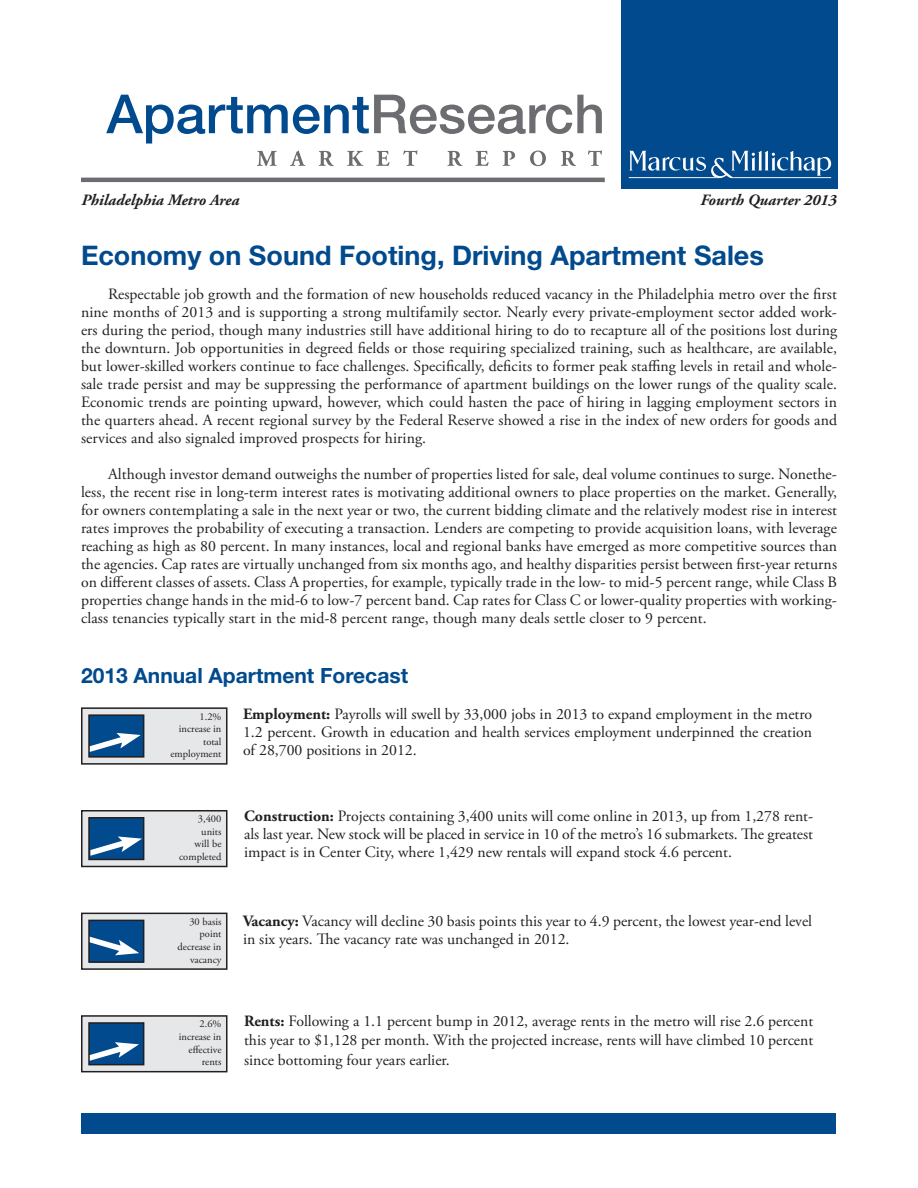
<style>
.page{position:relative;width:918px;height:1188px;background:#fff}
.page>*{position:absolute;margin:0;border:0;box-sizing:border-box;transform-origin:0 0}
.t1{font:700 27px "Helvetica Neue LT Std";color:#004a8d}
.t2{font:700 21px "Helvetica Neue LT Std";color:#004a8d}
.t3{font:15.75px/18px "Adobe Garamond Pro";color:#231f20;text-align:justify}
.t4{font:italic 700 15.75px "Adobe Garamond Pro";color:#231f20}
.t5{font:10.5px "Adobe Garamond Pro";color:#231f20}
.s1{font-weight:700}
</style>
<div class="page">
<div style="left:621px;top:0;width:216px;height:189px;background:#004a8d"></div>
<svg style="left:629px;top:151px;width:203px;height:27px"></svg>
<hr style="left:81px;top:178px;width:524px;height:4px;background:#6c6d70">
<svg style="left:257px;top:151px;width:20px;height:15px"></svg>
<svg style="left:290px;top:151px;width:15px;height:15px"></svg>
<svg style="left:319px;top:151px;width:15px;height:15px"></svg>
<svg style="left:347px;top:151px;width:16px;height:15px"></svg>
<svg style="left:376px;top:151px;width:14px;height:15px"></svg>
<svg style="left:403px;top:150px;width:15px;height:16px"></svg>
<svg style="left:447px;top:151px;width:15px;height:15px"></svg>
<svg style="left:475px;top:151px;width:14px;height:15px"></svg>
<svg style="left:503px;top:151px;width:12px;height:15px"></svg>
<svg style="left:530px;top:151px;width:16px;height:15px"></svg>
<svg style="left:561px;top:151px;width:15px;height:15px"></svg>
<svg style="left:588px;top:150px;width:14px;height:16px"></svg>
<svg style="left:106px;top:95px;width:496px;height:49px"></svg>
<div style="left:82px;top:1113px;width:754px;height:20px;background:#004a8d"></div>
<div style="left:82px;top:708px;width:145px;height:56px;background:#e6e7e9"></div>
<div style="left:81px;top:707px;width:146px;height:58px;border:2px solid #231f20"></div>
<svg style="left:91px;top:717px;width:50px;height:38px;background:#2b69a0"></svg>
<div style="left:88px;top:714px;width:56px;height:44px;border:2px solid #231f20"></div>
<div style="left:82px;top:811px;width:145px;height:55px;background:#e6e7e9"></div>
<div style="left:81px;top:810px;width:146px;height:57px;border:2px solid #231f20"></div>
<svg style="left:91px;top:820px;width:50px;height:37px;background:#2d6aa1"></svg>
<div style="left:88px;top:817px;width:56px;height:43px;border:2px solid #231f20"></div>
<div style="left:82px;top:913px;width:145px;height:56px;background:#e6e7e9"></div>
<div style="left:81px;top:913px;width:146px;height:57px;border:2px solid #231f20"></div>
<svg style="left:91px;top:923px;width:50px;height:37px;background:#2b69a0"></svg>
<div style="left:88px;top:920px;width:56px;height:43px;border:2px solid #231f20"></div>
<div style="left:82px;top:1016px;width:145px;height:56px;background:#e6e7e9"></div>
<div style="left:81px;top:1015px;width:146px;height:57px;border:2px solid #231f20"></div>
<svg style="left:91px;top:1025px;width:50px;height:37px;background:#2b68a0"></svg>
<div style="left:88px;top:1022px;width:56px;height:43px;border:2px solid #231f20"></div>
<p class="t4" style="left:81px;top:191px;width:160px">Philadelphia Metro Area</p>
<p class="t4" style="left:700px;top:191px;width:138px">Fourth Quarter 2013</p>
<p class="t1" style="left:81px;top:238px;width:684px">Economy on Sound Footing, Driving Apartment Sales</p>
<p class="t3" style="left:81px;top:285px;width:758px;text-indent:27px">Respectable job growth and the formation of new households reduced vacancy in the Philadelphia metro over the first nine months of 2013 and is supporting a strong multifamily sector. Nearly every private-employment sector added work&shy;ers during the period, though many industries still have additional hiring to do to recapture all of the positions lost during the downturn. Job opportunities in degreed fields or those requiring specialized training, such as healthcare, are available, but lower-skilled workers continue to face challenges. Specifically, deficits to former peak staffing levels in retail and whole&shy;sale trade persist and may be suppressing the performance of apartment buildings on the lower rungs of the quality scale.<br>Economic trends are pointing upward, however, which could hasten the pace of hiring in lagging employment sectors in the quarters ahead. A recent regional survey by the Federal Reserve showed a rise in the index of new orders for goods and services and also signaled improved prospects for hiring.</p>
<p class="t3" style="left:81px;top:465px;width:758px;text-indent:27px">Although investor demand outweighs the number of properties listed for sale, deal volume continues to surge. Nonethe&shy;less, the recent rise in long-term interest rates is motivating additional owners to place properties on the market. Generally, for owners contemplating a sale in the next year or two, the current bidding climate and the relatively modest rise in interest rates improves the probability of executing a transaction. Lenders are competing to provide acquisition loans, with leverage reaching as high as 80 percent. In many instances, local and regional banks have emerged as more competitive sources than the agencies. Cap rates are virtually unchanged from six months ago, and healthy disparities persist between first-year returns on different classes of assets. Class A properties, for example, typically trade in the low- to mid-5 percent range, while Class B properties change hands in the mid-6 to low-7 percent band. Cap rates for Class C or lower-quality properties with working&shy;class tenancies typically start in the mid-8 percent range, though many deals settle closer to 9 percent.</p>
<p class="t2" style="left:81px;top:663px;width:329px">2013 Annual Apartment Forecast</p>
<p class="t5" style="left:200px;top:710px;width:23px">1.2%</p>
<p class="t5" style="left:179px;top:722px;width:44px">increase in</p>
<p class="t5" style="left:203px;top:735px;width:20px">total</p>
<p class="t5" style="left:170px;top:748px;width:53px">employment</p>
<p class="t3" style="left:243px;top:706px;width:571px"><span class="s1">Employment:</span> Payrolls will swell by 33,000 jobs in 2013 to expand employment in the metro 1.2 percent. Growth in education and health services employment underpinned the creation of 28,700 positions in 2012.</p>
<p class="t5" style="left:198px;top:812px;width:25px">3,400</p>
<p class="t5" style="left:201px;top:825px;width:22px">units</p>
<p class="t5" style="left:195px;top:838px;width:28px">will be</p>
<p class="t5" style="left:179px;top:850px;width:44px">completed</p>
<p class="t3" style="left:244px;top:808px;width:571px"><span class="s1">Construction:</span> Projects containing 3,400 units will come online in 2013, up from 1,278 rent&shy;als last year. New stock will be placed in service in 10 of the metro’s 16 submarkets. The greatest impact is in Center City, where 1,429 new rentals will expand stock 4.6 percent.</p>
<p class="t5" style="left:189px;top:915px;width:34px">30 basis</p>
<p class="t5" style="left:200px;top:928px;width:23px">point</p>
<p class="t5" style="left:178px;top:940px;width:45px">decrease in</p>
<p class="t5" style="left:190px;top:953px;width:33px">vacancy</p>
<p class="t5" style="left:200px;top:1018px;width:23px">2.6%</p>
<p class="t5" style="left:179px;top:1030px;width:44px">increase in</p>
<p class="t5" style="left:189px;top:1043px;width:34px">effective</p>
<p class="t5" style="left:202px;top:1055px;width:21px">rents</p>
<p class="t3" style="left:243px;top:913px;width:571px"><span class="s1">Vacancy:</span> Vacancy will decline 30 basis points this year to 4.9 percent, the lowest year-end level in six years. The vacancy rate was unchanged in 2012.</p>
<p class="t3" style="left:244px;top:1011px;width:571px;line-height:19.5px"><span class="s1">Rents:</span> Following a 1.1 percent bump in 2012, average rents in the metro will rise 2.6 percent this year to $1,128 per month. With the projected increase, rents will have climbed 10 percent since bottoming four years earlier.</p>
</div>
